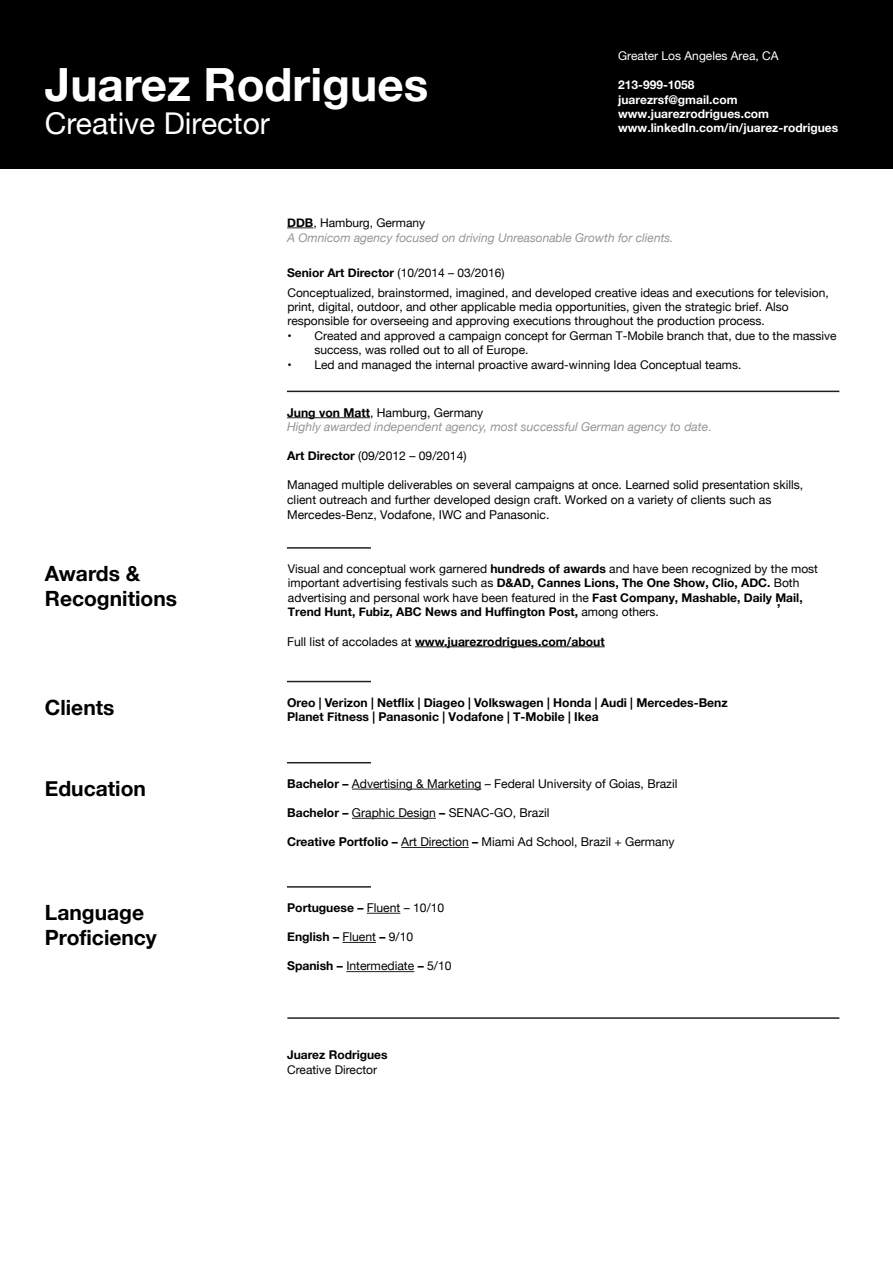
<style>
.page{position:relative;width:893px;height:1263px;background:#fff}
.page>*{position:absolute;margin:0;border:0;box-sizing:border-box;transform-origin:0 0}
.t1{font:700 45.75px "Helvetica Neue";color:#fff}
.t2{font:30px "Helvetica Neue";color:#fff}
.t3{font:700 21px/25.2px "Helvetica Neue";color:#000}
.t4{font:12.15px/14.5px "Helvetica Neue";color:#000}
.t5{font:700 12.15px/14.5px "Helvetica Neue";color:#000}
.t6{font:italic 12.15px/14.5px "Helvetica Neue";color:#939598}
.t7{font:12px/14.4px "Helvetica Neue";color:#000}
.t8{font:700 12px/14.4px "Helvetica Neue";color:#fff}
.t9{font:italic 12px "Helvetica Neue";color:#939598}
.t10{font:12px "Helvetica Neue";color:#fff}
.t11{font:700 12px "Helvetica Neue";color:#000}
.s1{font-weight:700}
.s2{font-weight:700;font-style:normal;color:#000}
.s3{font-style:normal;color:#000}
.s4{font-style:normal}
.s5{font-weight:700;font-size:12.15px}
.s6{font-weight:400}
</style>
<div class="page">
<hr style="left:287px;top:391px;width:552px;height:1px;background:#231f20">
<hr style="left:287px;top:417px;width:83px;height:1px;background:#231f20">
<hr style="left:287px;top:547px;width:84px;height:2px;background:#231f20">
<hr style="left:415px;top:646px;width:190px;height:1px;background:#231f20">
<hr style="left:287px;top:762px;width:84px;height:1px;background:#231f20">
<hr style="left:352px;top:789px;width:129px;height:1px;background:#231f20">
<hr style="left:352px;top:818px;width:84px;height:1px;background:#231f20">
<hr style="left:401px;top:847px;width:68px;height:1px;background:#231f20">
<hr style="left:287px;top:681px;width:84px;height:1px;background:#231f20">
<hr style="left:287px;top:886px;width:84px;height:2px;background:#231f20">
<hr style="left:287px;top:1017px;width:552px;height:2px;background:#231f20">
<hr style="left:367px;top:913px;width:33px;height:1px;background:#231f20">
<hr style="left:342px;top:942px;width:34px;height:1px;background:#231f20">
<hr style="left:346px;top:971px;width:68px;height:1px;background:#231f20">
<div style="left:0;top:0;width:893px;height:168px;background:#000"></div>
<svg style="left:287px;top:228px;width:26px;height:1px"></svg>
<h1 class="t1" style="left:45px;top:49px;width:385px">Juarez Rodrigues</h1>
<h2 class="t2" style="left:45px;top:101px;width:227px">Creative Director</h2>
<p class="t10" style="left:618px;top:47px;width:162px">Greater Los Angeles Area, CA</p>
<p class="t8" style="left:618px;top:78px;width:222px">213-999-1058<br>juarezrsf@gmail.com www.juarezrodrigues.com www.linkedIn.com/in/juarez-rodrigues</p>
<p class="t7" style="left:287px;top:216px;width:140px"><span class="s1">DDB</span>, Hamburg, Germany</p>
<p class="t7" style="left:287px;top:264px;width:543px;line-height:19.5px"><span class="s1">Senior Art Director</span> (10/2014 – 03/2016)<br>Conceptualized, brainstormed, imagined, and developed creative ideas and executions for television,</p>
<p class="t7" style="left:287px;top:300px;width:503px">print, digital, outdoor, and other applicable media opportunities, given the strategic brief. Also responsible for overseeing and approving executions throughout the production process.</p>
<p class="t7" style="left:314px;top:329px;width:524px;text-indent:-27px">• Created and approved a campaign concept for German T-Mobile branch that, due to the massive success, was rolled out to all of Europe.</p>
<p class="t7" style="left:287px;top:358px;width:455px">• Led and managed the internal proactive award-winning Idea Conceptual teams.</p>
<p class="t9" style="left:287px;top:229px;width:388px">A Omnicom agency focused on driving Unreasonable Growth for clients.</p>
<h3 class="t3" style="left:45px;top:562px;width:134px">Awards &amp;<br>Recognitions</h3>
<h3 class="t3" style="left:45px;top:695px;width:71px">Clients</h3>
<p class="t6" style="left:287px;top:406px;width:426px"><span class="s2">Jung von Matt</span><span class="s3">, Hamburg, Germany<br></span>Highly awarded independent agency, most successful German agency to date<span class="s4">.</span></p>
<p class="t4" style="left:287px;top:449px;width:181px"><span class="s1">Art Director</span> (09/2012 – 09/2014)</p>
<p class="t4" style="left:287px;top:479px;width:518px">Managed multiple deliverables on several campaigns at once. Learned solid presentation skills, client outreach and further developed design craft. Worked on a variety of clients such as<br>Mercedes-Benz, Vodafone, IWC and Panasonic.</p>
<p class="t7" style="left:288px;top:562px;width:532px">Visual and conceptual work garnered <span class="s5">hundreds of awards</span> and have been recognized by the most important advertising festivals such as <span class="s1">D&amp;AD, Cannes Lions, The One Show, Clio, ADC.</span> Both advertising and personal work have been featured in the <span class="s1">Fast Company, Mashable, Daily Mail, Trend Hunt, Fubiz, ABC News and Huffington Post,</span> among others.</p>
<p class="t5" style="left:777px;top:594px;width:5px">,</p>
<p class="t5" style="left:287px;top:634px;width:319px"><span class="s6">Full list of accolades at</span> www.juarezrodrigues.com/about</p>
<p class="t5" style="left:287px;top:695px;width:442px">Oreo | Verizon | Netflix | Diageo | Volkswagen | Honda | Audi | Mercedes-Benz<br>Planet Fitness | Panasonic | Vodafone | T-Mobile | Ikea</p>
<h3 class="t3" style="left:45px;top:776px;width:103px">Education</h3>
<p class="t4" style="left:287px;top:777px;width:392px"><span class="s1">Bachelor –</span> Advertising &amp; Marketing – Federal University of Goias, Brazil</p>
<p class="t4" style="left:287px;top:806px;width:264px"><span class="s1">Bachelor –</span> Graphic Design <span class="s1">–</span> SENAC-GO, Brazil</p>
<p class="t4" style="left:287px;top:835px;width:389px"><span class="s1">Creative Portfolio –</span> Art Direction <span class="s1">–</span> Miami Ad School, Brazil + Germany</p>
<h3 class="t3" style="left:45px;top:900px;width:113px">Language<br>Proficiency</h3>
<p class="t4" style="left:287px;top:901px;width:159px"><span class="s1">Portuguese –</span> Fluent – 10/10</p>
<p class="t4" style="left:287px;top:930px;width:128px"><span class="s1">English –</span> Fluent <span class="s1">–</span> 9/10</p>
<p class="t4" style="left:287px;top:959px;width:166px"><span class="s1">Spanish –</span> Intermediate <span class="s1">–</span> 5/10</p>
<p class="t11" style="left:287px;top:1046px;width:102px">Juarez Rodrigues</p>
<p class="t7" style="left:287px;top:1063px;width:92px">Creative Director</p>
</div>
